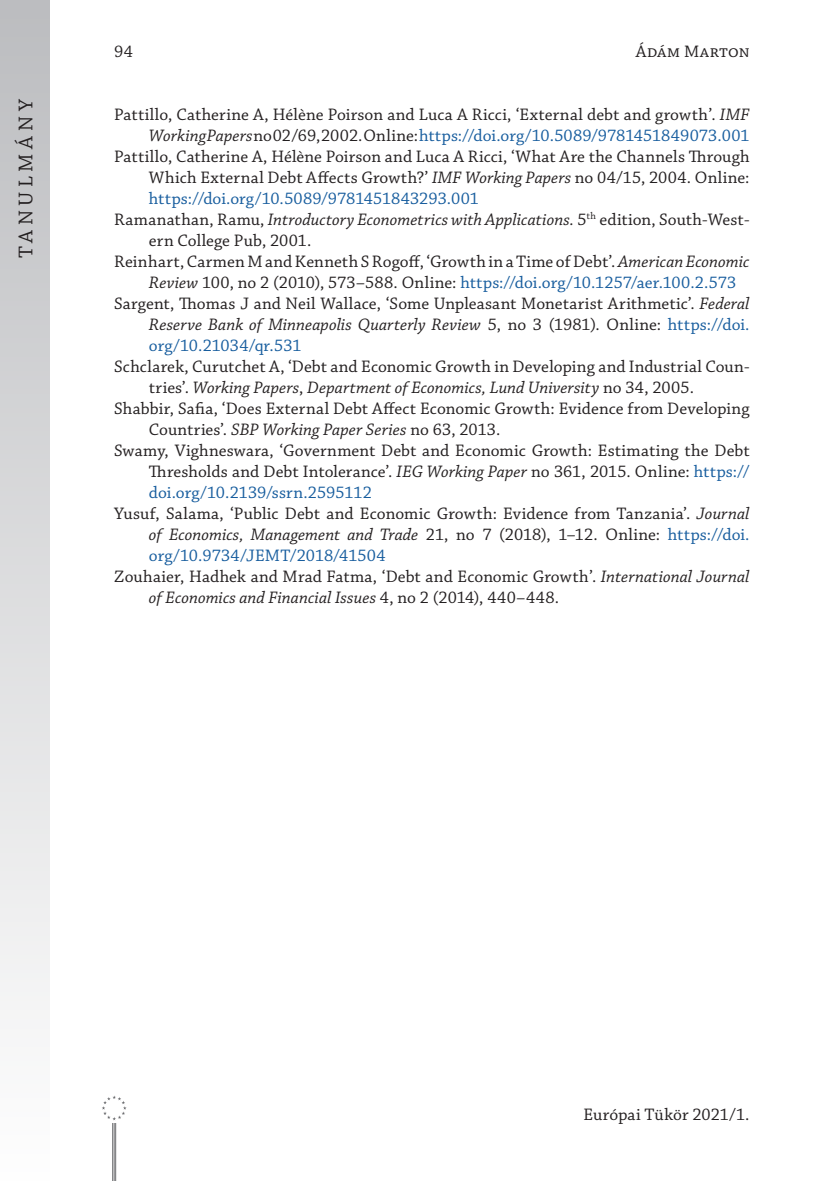
<style>
.page{position:relative;width:834px;height:1181px;background:#fff}
.page>*{position:absolute;margin:0;border:0;box-sizing:border-box;transform-origin:0 0}
.t1{font:21px "Chaparral Pro";letter-spacing:.21em;color:#231f20}
._6__Bibliography_ite{font:17.5px/21px "Chaparral Pro";letter-spacing:.005em;color:#231f20}
._6__Bibliography_ite-2{font:17.5px "Chaparral Pro";letter-spacing:.025em;color:#231f20}
.s1{font-style:italic}
.s2{color:#175d9e}
</style>
<div class="page">
<div style="left:0;top:0;width:50px;height:1181px;background:linear-gradient(to bottom,#bbbcbf,#fefefe)"></div>
<hr style="left:112px;top:1107px;width:1px;height:74px;background:#6c6d70">
<hr style="left:114px;top:1107px;width:1px;height:74px;background:#6c6d70">
<hr style="left:115px;top:1107px;width:1px;height:74px;background:#6c6d70">
<div style="left:99px;top:1093px;width:30px;height:29px;background:#fff"></div>
<svg style="left:102px;top:1095px;width:24px;height:25px"></svg>
<p class="_6__Bibliography_ite" style="left:114px;top:42px;width:20px">94</p>
<p class="_6__Bibliography_ite-2" style="left:635px;top:42px;width:115px">Ádám Marton</p>
<p class="t1" style="left:14px;top:258px;width:161px;rotate:-90deg">TANULMÁNY</p>
<p class="_6__Bibliography_ite" style="left:114px;top:105px;width:636px;text-align:right">Pattillo, Catherine A, Hélène Poirson and Luca A Ricci, ‘External debt and growth’. <span class="s1">IMF<br>Working Papers</span> no 02/69, 2002. Online: <span class="s2">https://doi.org/10.5089/9781451849073.001</span></p>
<p class="_6__Bibliography_ite" style="left:149px;top:147px;width:602px;text-align:justify;text-indent:-35px">Pattillo, Catherine A, Hélène Poirson and Luca A Ricci, ‘What Are the Channels Through Which External Debt Affects Growth?’ <span class="s1">IMF Working Papers</span> no 04/15, 2004. Online: <span class="s2">https://doi.org/10.5089/9781451843293.001</span></p>
<p class="_6__Bibliography_ite" style="left:149px;top:210px;width:602px;text-indent:-35px">Ramanathan, Ramu, <span class="s1">Introductory Econometrics with Applications.</span> 5<sup>th</sup> edition, South-West&shy;ern College Pub, 2001.</p>
<p class="_6__Bibliography_ite" style="left:149px;top:252px;width:602px;text-indent:-35px">Reinhart, Carmen M and Kenneth S Rogoff, ‘Growth in a Time of Debt’. <span class="s1">American Economic<br>Review</span> 100, no 2 (2010), 573–588. Online: <span class="s2">https://doi.org/10.1257/aer.100.2.573</span></p>
<p class="_6__Bibliography_ite" style="left:149px;top:294px;width:602px;text-align:justify;text-indent:-35px">Sargent, Thomas J and Neil Wallace, ‘Some Unpleasant Monetarist Arithmetic’. <span class="s1">Federal Reserve Bank of Minneapolis Quarterly Review</span> 5, no 3 (1981). Online: <span class="s2">https://doi. org/10.21034/qr.531</span></p>
<p class="_6__Bibliography_ite" style="left:149px;top:357px;width:602px;text-indent:-35px">Schclarek, Curutchet A, ‘Debt and Economic Growth in Developing and Industrial Coun&shy;tries’. <span class="s1">Working Papers</span>, <span class="s1">Department of Economics, Lund University</span> no 34, 2005.</p>
<p class="_6__Bibliography_ite" style="left:149px;top:399px;width:602px;text-indent:-35px">Shabbir, Safia, ‘Does External Debt Affect Economic Growth: Evidence from Developing<br>Countries’. <span class="s1">SBP Working Paper Series</span> no 63, 2013.</p>
<p class="_6__Bibliography_ite" style="left:149px;top:441px;width:602px;text-align:justify;text-indent:-35px">Swamy, Vighneswara, ‘Government Debt and Economic Growth: Estimating the Debt Thresholds and Debt Intolerance’. <span class="s1">IEG Working Paper</span> no 361, 2015. Online: <span class="s2">https:// doi.org/10.2139/ssrn.2595112</span></p>
<p class="_6__Bibliography_ite" style="left:149px;top:504px;width:602px;text-align:justify;text-indent:-35px">Yusuf, Salama, ‘Public Debt and Economic Growth: Evidence from Tanzania’. <span class="s1">Journal of Economics, Management and Trade</span> 21, no 7 (2018), 1–12. Online: <span class="s2">https://doi. org/10.9734/JEMT/2018/41504</span></p>
<p class="_6__Bibliography_ite" style="left:149px;top:567px;width:602px;text-indent:-35px">Zouhaier, Hadhek and Mrad Fatma, ‘Debt and Economic Growth’. <span class="s1">International Journal of Economics and Financial Issues</span> 4, no 2 (2014), 440–448.</p>
<p class="_6__Bibliography_ite" style="left:583px;top:1105px;width:167px">Európai Tükör 2021/1.</p>
</div>
